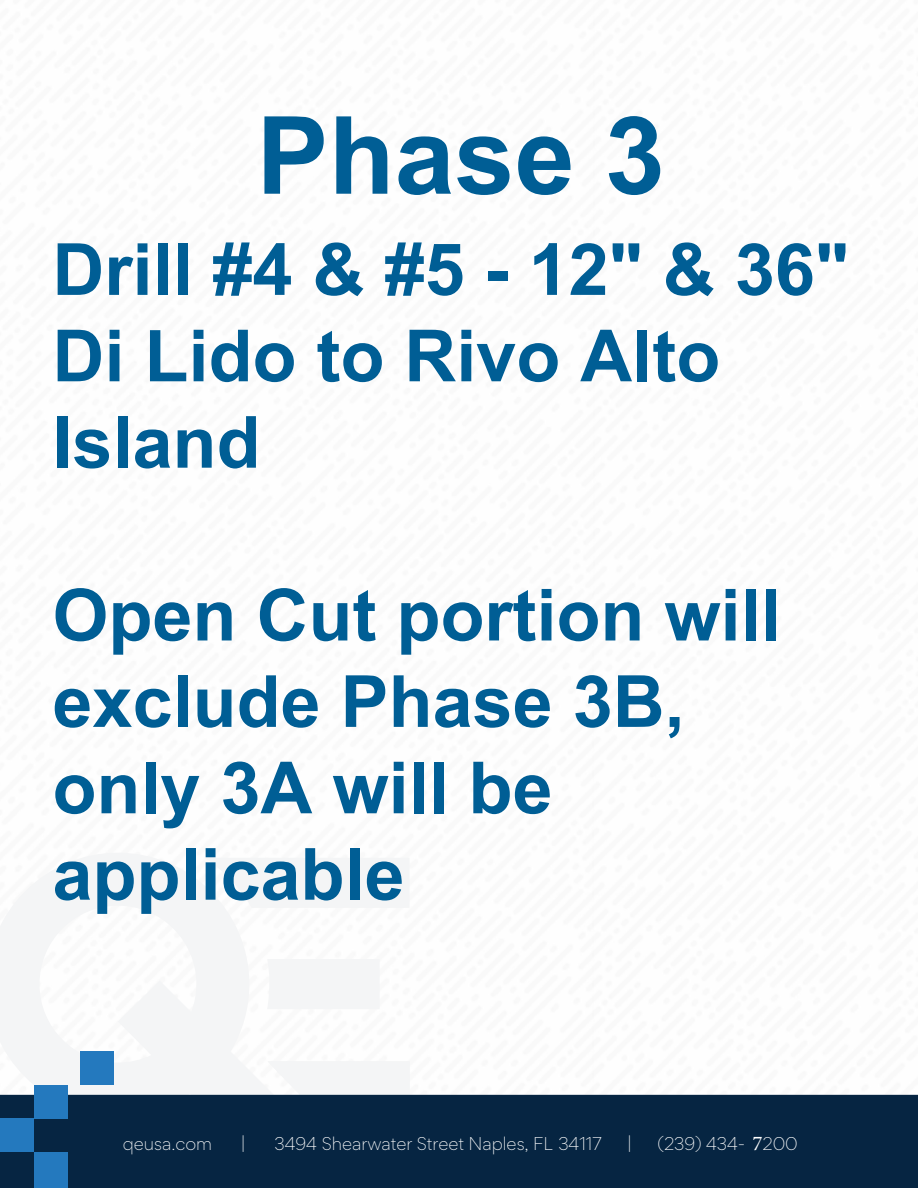
<style>
.page{position:relative;width:918px;height:1188px;background:#fff}
.page>*{position:absolute;margin:0;border:0;box-sizing:border-box;transform-origin:0 0}
.t1{font:700 108px "Arial";color:#005e95}
.t2{font:700 72px/86.4px "Arial";color:#005e95}
.t3{font:300 16.5px "Gordita";color:#fff}
.s1{font-family:"Minion Pro";font-weight:400;font-size:21px}
</style>
<div class="page">
<svg style="left:0;top:853px;width:268px;height:242px;fill:#f4f5f6"></svg>
<div style="left:205px;top:858px;width:204px;height:50px;background:#f4f5f6"></div>
<div style="left:267px;top:959px;width:112px;height:50px;background:#f4f5f6"></div>
<div style="left:80px;top:1051px;width:34px;height:34px;background:#2479be"></div>
<svg style="left:268px;top:1061px;width:142px;height:34px"></svg>
<div style="left:0;top:1095px;width:918px;height:93px;background:#062542"></div>
<div style="left:34px;top:1152px;width:34px;height:36px;background:#2479be"></div>
<div style="left:0;top:1118px;width:34px;height:34px;background:#2479be"></div>
<div style="left:34px;top:1085px;width:34px;height:34px;background:#2479be"></div>
<h1 class="t1" style="left:257px;top:80px;width:410px">Phase 3</h1>
<p class="t2" style="left:52px;top:227px;width:798px">Drill #4 &amp; #5 - 12" &amp; 36"<br>Di Lido to Rivo Alto<br>Island</p>
<p class="t2" style="left:52px;top:573px;width:730px">Open Cut portion will exclude Phase 3B, only 3A will be applicable</p>
<p class="t3" style="left:123px;top:1132px;width:91px">qeusa.com</p>
<p class="t3" style="left:241px;top:1132px;width:6px">|</p>
<p class="t3" style="left:275px;top:1132px;width:329px">3494 Shearwater Street Naples, FL 34117</p>
<p class="t3" style="left:628px;top:1132px;width:6px">|</p>
<p class="t3" style="left:658px;top:1132px;width:142px">(239) 434- <span class="s1">7</span>200</p>
</div>
